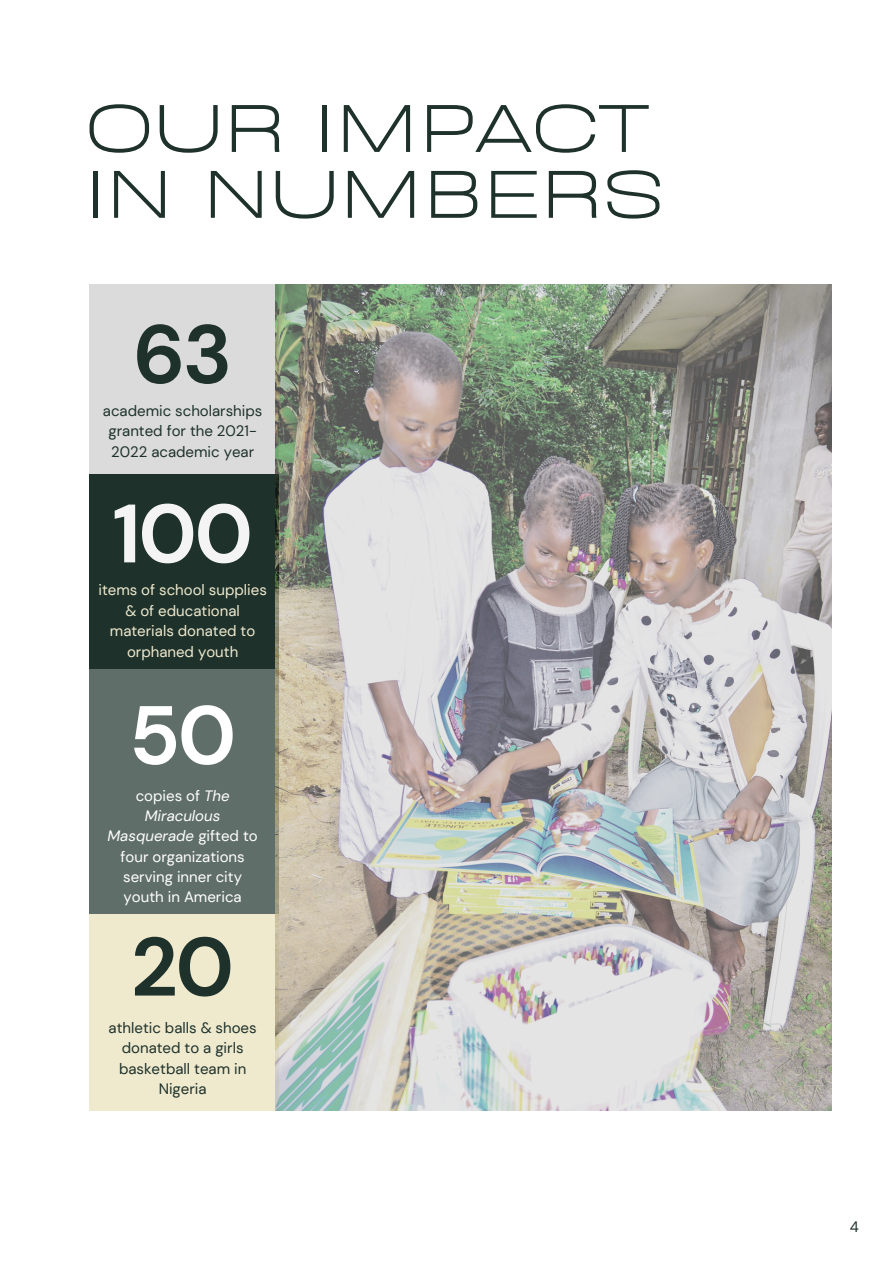
<style>
.page{position:relative;width:894px;height:1264px;background:#fff}
.page>*{position:absolute;margin:0;border:0;box-sizing:border-box;transform-origin:0 0}
.t1{font:700 82.5px "DM Sans";color:#1e322b}
.t2{font:700 82.5px "DM Sans";color:#f4f4f4}
.t3{font:700 82.5px "DM Sans";color:#fff}
.t4{font:78px/65.8px "BD Sans";letter-spacing:-.03em;color:#1e322b}
.t5{font:15px/20.5px "DM Sans";color:#1e322b;text-align:center}
.t6{font:15px/20.2px "DM Sans";color:#fff;text-align:center}
.t7{font:15px/20.5px "DM Sans";color:#efe9ce;text-align:center}
.s1{font-style:italic}
</style>
<div class="page">
<div style="left:90px;top:284px;width:189px;height:190px;background:#dbdbdb"></div>
<div style="left:90px;top:660px;width:189px;height:254px;background:#606e69"></div>
<div style="left:90px;top:474px;width:189px;height:194px;background:#1e322b"></div>
<div style="left:89px;top:914px;width:190px;height:196px;background:#efe9ce"></div>
<img style="left:275px;top:284px;width:556px;height:826px">
<p class="t4" style="left:83px;top:85px;width:584px">OUR IMPACT<br>IN NUMBERS</p>
<p class="t1" style="left:133px;top:301px;width:101px">63</p>
<p class="t5" style="left:103px;top:400px;width:161px">academic scholarships granted for the 2021-<br>2022 academic year</p>
<p class="t2" style="left:112px;top:480px;width:142px">100</p>
<p class="t7" style="left:98px;top:579px;width:170px">items of school supplies &amp; of educational materials donated to orphaned youth</p>
<p class="t3" style="left:129px;top:682px;width:109px">50</p>
<p class="t6" style="left:107px;top:785px;width:152px">copies of <span class="s1">The<br>Miraculous<br>Masquerade</span> gifted to four organizations serving inner city youth in America</p>
<p class="t1" style="left:131px;top:913px;width:105px">20</p>
<p class="t5" style="left:109px;top:1017px;width:149px">athletic balls &amp; shoes donated to a girls basketball team in<br>Nigeria</p>
<p class="t5" style="left:849px;top:1216px;width:11px">4</p>
</div>
